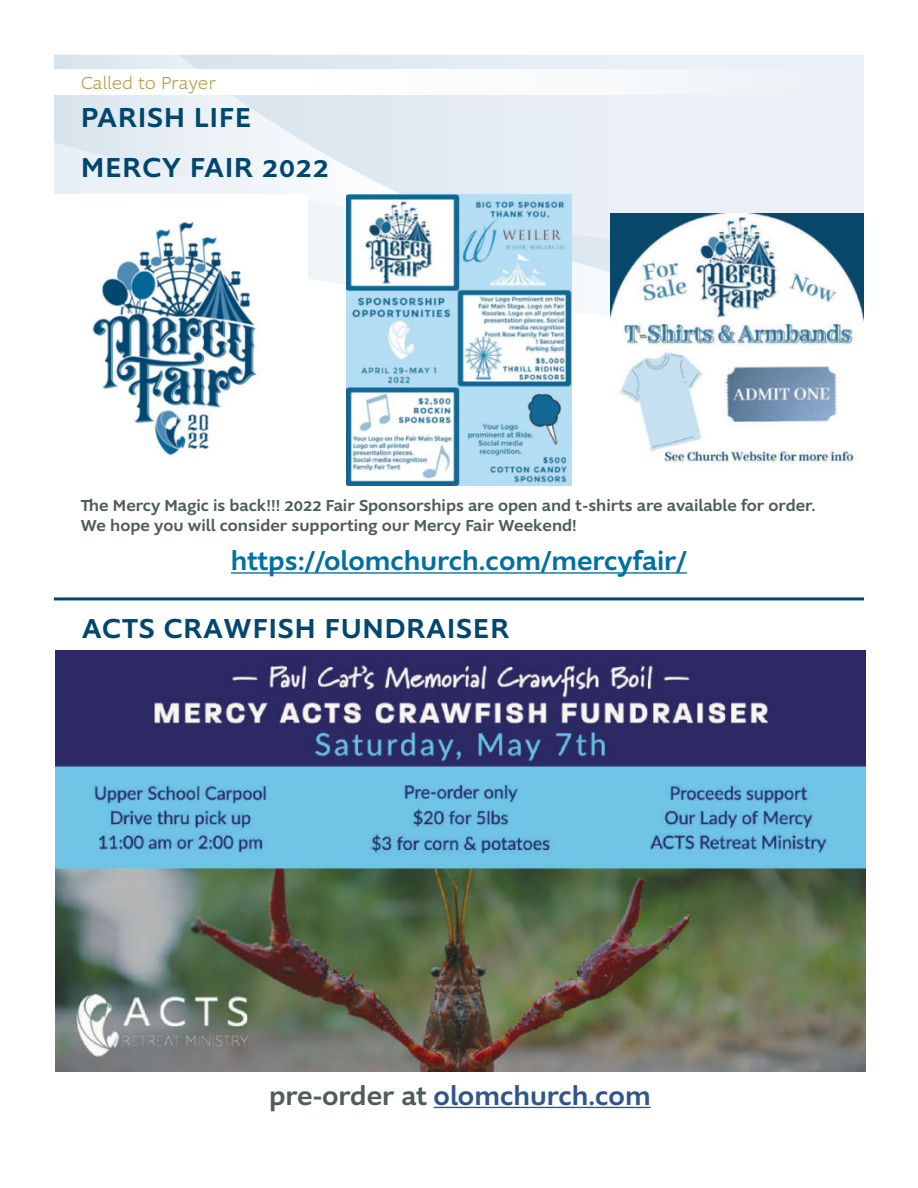
<style>
.page{position:relative;width:918px;height:1188px;background:#fff}
.page>*{position:absolute;margin:0;border:0;box-sizing:border-box;transform-origin:0 0}
.page_header{font:500 28.5px "Supra";letter-spacing:.04em;color:#00476f}
.info{font:500 27px "Supra";color:#0070a2}
.body{font:500 27px "Supra";color:#30558a}
.called_to{font:300 18px "Supra";letter-spacing:.03em;color:#b69d4e}
.info-2{font:500 16.5px/19.8px "Supra";color:#4f5e55}
.s1{color:#4f5e55}
</style>
<div class="page">
<svg style="left:308px;top:249px;width:264px;height:78px"></svg>
<svg style="left:571px;top:249px;width:39px;height:62px"></svg>
<svg style="left:54px;top:55px;width:124px;height:139px"></svg>
<svg style="left:178px;top:55px;width:686px;height:194px"></svg>
<div style="left:0;top:69px;width:918px;height:26px;background:#fff"></div>
<img style="left:56px;top:651px;width:809px;height:420px">
<hr style="left:434px;top:1107px;width:217px;height:1px;background:#30558a">
<hr style="left:54px;top:597px;width:810px;height:3px;background:#00476f">
<img style="left:92px;top:195px;width:216px;height:262px">
<img style="left:347px;top:195px;width:224px;height:291px">
<img style="left:610px;top:214px;width:254px;height:249px">
<hr style="left:231px;top:572px;width:456px;height:2px;background:#0070a2">
<p class="called_to" style="left:81px;top:71px;width:137px">Called to Prayer</p>
<p class="page_header" style="left:81px;top:98px;width:172px">PARISH LIFE</p>
<p class="page_header" style="left:81px;top:148px;width:249px">MERCY FAIR 2022</p>
<p class="info-2" style="left:81px;top:496px;width:736px">The Mercy Magic is back!!! 2022 Fair Sponsorships are open and t-shirts are available for order.<br>We hope you will consider supporting our Mercy Fair Weekend!</p>
<p class="info" style="left:231px;top:543px;width:457px">https://olomchurch.com/mercyfair/</p>
<p class="page_header" style="left:82px;top:609px;width:429px">ACTS CRAWFISH FUNDRAISER</p>
<p class="body" style="left:269px;top:1077px;width:383px"><span class="s1">pre-order at</span> olomchurch.com</p>
</div>
